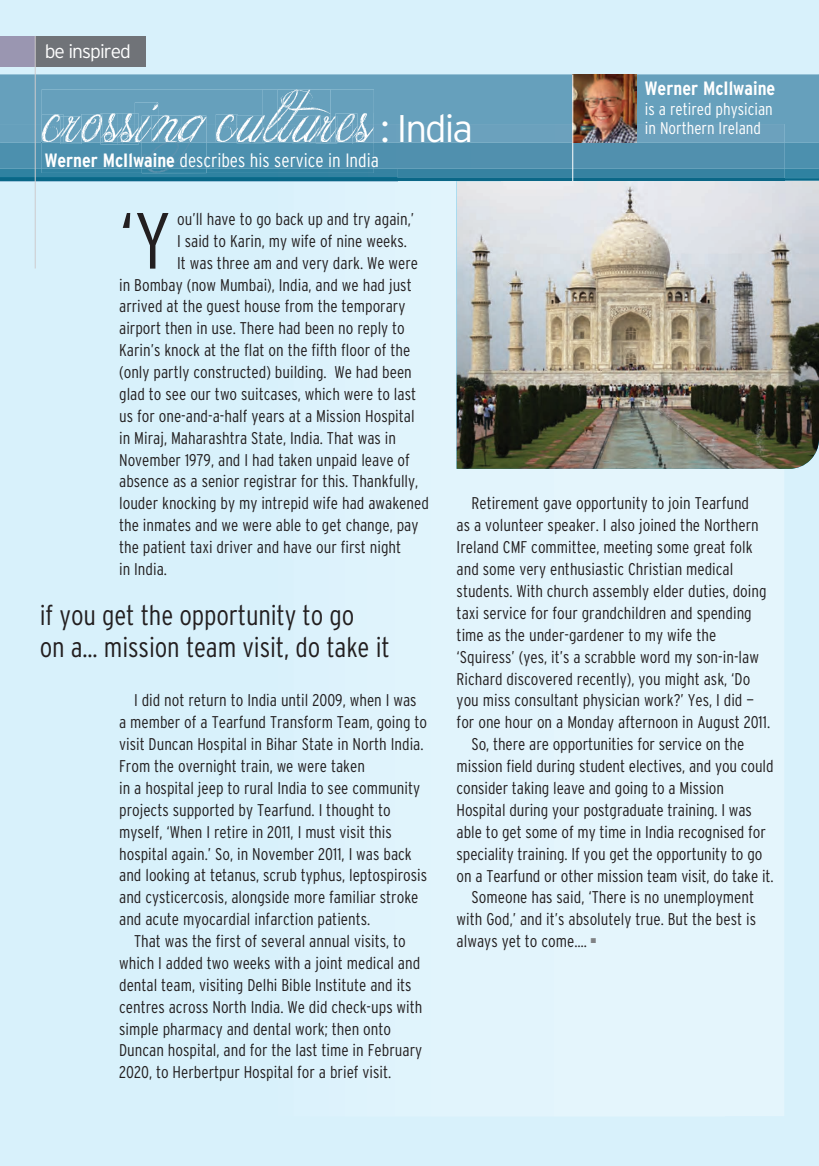
<style>
.page{position:relative;width:819px;height:1166px;background:#d8f1fb}
.page>*{position:absolute;margin:0;border:0;box-sizing:border-box;transform-origin:0 0}
.t1{font:300 condensed 79.45px "Interstate";color:#231f20}
.t2{font:63px "Jellyka King's Hat";letter-spacing:.05em;color:#fff}
.t3{font:300 38.5px "Interstate";letter-spacing:-.05em;color:#fff}
.t4{font:300 condensed 28px/31.5px "Interstate";letter-spacing:-.005em;color:#231f20}
.t5{font:300 condensed 19.25px "Interstate";color:#fff}
.t6{font:700 condensed 19.25px "Interstate";color:#fff}
.t7{font:300 19.25px "Interstate";letter-spacing:-.05em;color:#fff}
.t8{font:300 condensed 16.97px/21.9px "Interstate";color:#231f20}
.t9{font:300 condensed 16.97px/19.2px "Interstate";color:#fff}
.t10{font:7px "Zapf Dingbats ITC";color:#808285}
.s1{color:#81b0c8}
.s2{font-weight:700}
</style>
<div class="page">
<div style="left:554px;top:742px;width:169px;height:374px;background:#e4f5fc"></div>
<div style="left:723px;top:469px;width:61px;height:647px;background:#e4f5fc"></div>
<div style="left:554px;top:469px;width:170px;height:273px;background:#e4f5fc"></div>
<div style="left:0;top:74px;width:819px;height:69px;background:#66a0bc"></div>
<div style="left:0;top:124px;width:784px;height:19px;background:#6ba1bd"></div>
<div style="left:0;top:143px;width:784px;height:26px;background:#5190ae"></div>
<img style="left:0;top:169px;width:784px;height:12px">
<img style="left:397px;top:178px;width:387px;height:1px">
<svg style="left:784px;top:143px;width:35px;height:38px"></svg>
<img style="left:397px;top:179px;width:387px;height:2px">
<div style="left:42px;top:144px;width:332px;height:25px;background:#4c90ae"></div>
<img style="left:42px;top:169px;width:332px;height:4px">
<img style="left:142px;top:173px;width:64px;height:1px">
<img style="left:142px;top:144px;width:64px;height:25px">
<img style="left:142px;top:169px;width:64px;height:4px">
<svg style="left:42px;top:89px;width:332px;height:55px;background:#74a9c2"></svg>
<img style="left:456px;top:181px;width:363px;height:288px">
<div style="left:0;top:36px;width:145px;height:31px;background:#707378"></div>
<div style="left:0;top:36px;width:35px;height:31px;background:#9a96b1"></div>
<hr style="left:35px;top:36px;width:1px;height:232px;background:#cdcbcd">
<img style="left:573px;top:74px;width:63px;height:68px">
<hr style="left:572px;top:74px;width:1px;height:107px;background:#fff">
<p class="t7" style="left:45px;top:40px;width:88px">be inspired</p>
<h2 class="t2" style="left:45px;top:84px;width:330px"><span class="s1">c</span>rossingcultures</h2>
<h3 class="t3" style="left:380px;top:107px;width:94px">: India</h3>
<p class="t5" style="left:45px;top:149px;width:336px"><span class="s2">Werner McIlwaine</span> describes his service in India</p>
<p class="t6" style="left:645px;top:77px;width:132px">Werner McIlwaine</p>
<p class="t9" style="left:645px;top:99px;width:129px">is a retired physician in northern Ireland</p>
<h1 class="t1" style="left:119px;top:195px;width:53px">‘Y</h1>
<p class="t8" style="left:177px;top:208px;width:238px">ou’ll have to go back up and try again,’</p>
<p class="t8" style="left:177px;top:230px;width:231px">I said to Karin, my wife of nine weeks.</p>
<p class="t8" style="left:177px;top:252px;width:242px">It was three am and very dark. We were</p>
<p class="t8" style="left:119px;top:274px;width:294px">in bombay (now Mumbai), India, and we had just</p>
<p class="t8" style="left:119px;top:296px;width:288px">arrived at the guest house from the temporary</p>
<p class="t8" style="left:119px;top:317px;width:287px">airport then in use. there had been no reply to</p>
<p class="t8" style="left:119px;top:339px;width:292px">Karin’s knock at the flat on the fifth floor of the</p>
<p class="t8" style="left:119px;top:361px;width:294px">(only partly constructed) building. We had been</p>
<p class="t8" style="left:119px;top:383px;width:298px">glad to see our two suitcases, which were to last</p>
<p class="t8" style="left:119px;top:405px;width:297px">us for one-and-a-half years at a Mission Hospital</p>
<p class="t8" style="left:119px;top:427px;width:278px">in Miraj, Maharashtra State, India. that was in</p>
<p class="t8" style="left:119px;top:449px;width:292px">november 1979, and I had taken unpaid leave of</p>
<p class="t8" style="left:119px;top:471px;width:301px">absence as a senior registrar for this. thankfully,</p>
<p class="t8" style="left:119px;top:492px;width:311px">louder knocking by my intrepid wife had awakened</p>
<p class="t8" style="left:119px;top:514px;width:301px">the inmates and we were able to get change, pay</p>
<p class="t8" style="left:119px;top:536px;width:283px">the patient taxi driver and have our first night</p>
<p class="t8" style="left:119px;top:558px;width:49px">in India.</p>
<h3 class="t4" style="left:40px;top:600px;width:351px">if you get the opportunity to go<br>on a... mission team visit, do take it</h3>
<p class="t8" style="left:119px;top:689px;width:309px;text-indent:15px">I did not return to India until 2009, when I was a member of a tearfund transform team, going to visit duncan Hospital in bihar State in north India. from the overnight train, we were taken<br>in a hospital jeep to rural India to see community projects supported by tearfund. I thought to myself, ‘When I retire in 2011, I must visit this hospital again.’ So, in november 2011, I was back and looking at tetanus, scrub typhus, leptospirosis and cysticercosis, alongside more familiar stroke and acute myocardial infarction patients.</p>
<p class="t8" style="left:119px;top:930px;width:305px;text-indent:15px">that was the first of several annual visits, to which I added two weeks with a joint medical and dental team, visiting delhi bible Institute and its centres across north India. We did check-ups with simple pharmacy and dental work; then onto duncan hospital, and for the last time in february 2020, to Herbertpur Hospital for a brief visit.</p>
<p class="t8" style="left:471px;top:493px;width:279px">retirement gave opportunity to join tearfund</p>
<p class="t8" style="left:456px;top:514px;width:303px">as a volunteer speaker. I also joined the northern</p>
<p class="t8" style="left:456px;top:536px;width:297px">Ireland cMf committee, meeting some great folk</p>
<p class="t8" style="left:456px;top:558px;width:278px">and some very enthusiastic christian medical</p>
<p class="t8" style="left:456px;top:580px;width:311px">students. With church assembly elder duties, doing</p>
<p class="t8" style="left:456px;top:602px;width:297px">taxi service for four grandchildren and spending</p>
<p class="t8" style="left:456px;top:624px;width:261px">time as the under-gardener to my wife the</p>
<p class="t8" style="left:456px;top:646px;width:304px">‘Squiress’ (yes, it’s a scrabble word my son-in-law</p>
<p class="t8" style="left:456px;top:668px;width:295px">richard discovered recently), you might ask, ‘do</p>
<p class="t8" style="left:456px;top:690px;width:299px">you miss consultant physician work?’ Yes, I did —</p>
<p class="t8" style="left:456px;top:711px;width:315px">for one hour on a Monday afternoon in august 2011.</p>
<p class="t8" style="left:471px;top:733px;width:274px">So, there are opportunities for service on the</p>
<p class="t8" style="left:456px;top:755px;width:318px">mission field during student electives, and you could</p>
<p class="t8" style="left:456px;top:777px;width:269px">consider taking leave and going to a Mission</p>
<p class="t8" style="left:456px;top:799px;width:297px">Hospital during your postgraduate training. I was</p>
<p class="t8" style="left:456px;top:821px;width:311px">able to get some of my time in India recognised for</p>
<p class="t8" style="left:456px;top:843px;width:307px">speciality training. If you get the opportunity to go</p>
<p class="t8" style="left:456px;top:865px;width:318px">on a tearfund or other mission team visit, do take it.</p>
<p class="t8" style="left:471px;top:886px;width:284px">Someone has said, ‘there is no unemployment</p>
<p class="t8" style="left:456px;top:908px;width:301px">with god,’ and it’s absolutely true. but the best is</p>
<p class="t8" style="left:456px;top:930px;width:132px">always yet to come….</p>
<p class="t10" style="left:590px;top:937px;width:7px">■</p>
</div>
